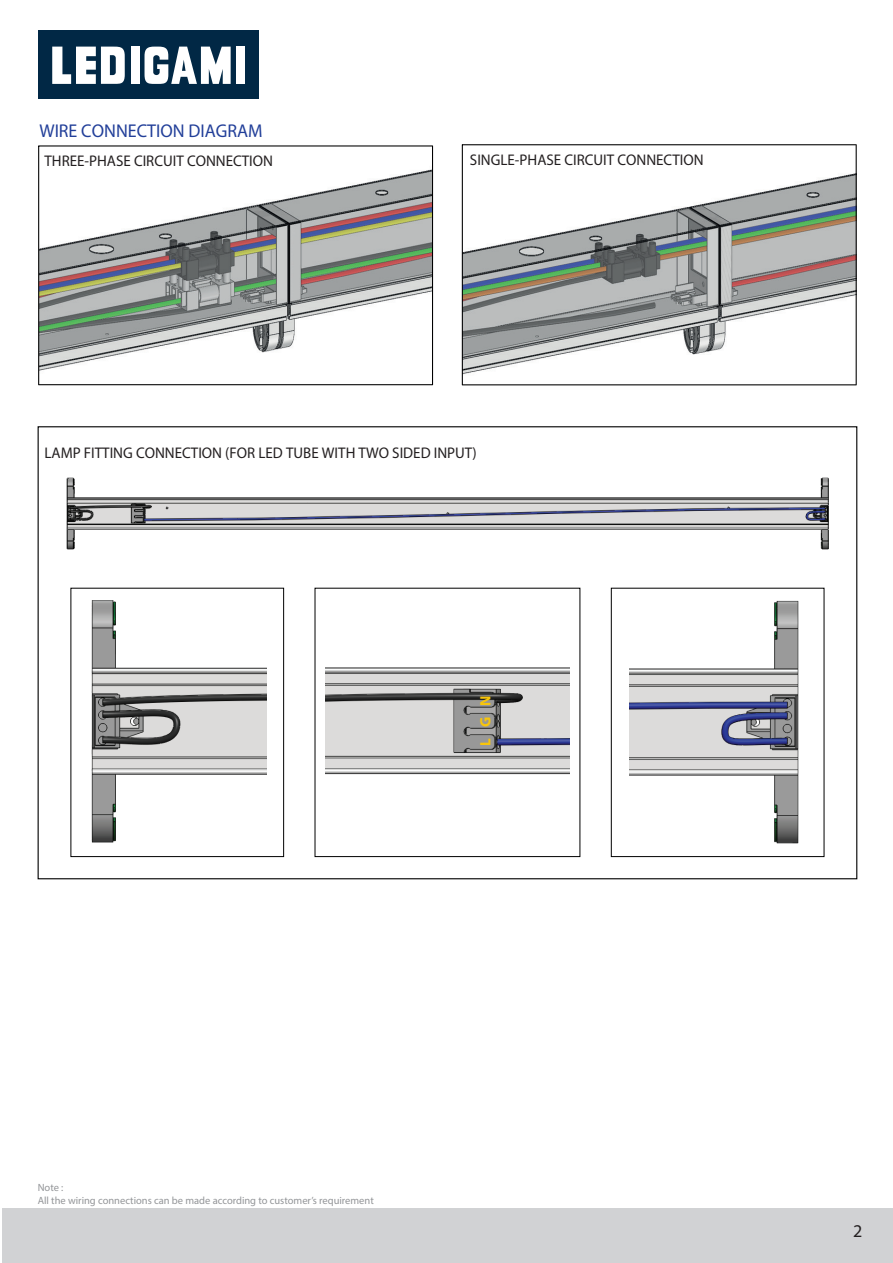
<style>
.page{position:relative;width:893px;height:1263px;background:#fff}
.page>*{position:absolute;margin:0;border:0;box-sizing:border-box;transform-origin:0 0}
.t1{font:18.6px "Myriad Pro";color:#223f99}
.t2{font:18px "Myriad Pro";color:#231f20}
.t3{font:15.45px "Myriad Pro";color:#231f20}
.t4{font:700 15px "Myriad";color:#f9c609}
.t5{font:10.5px/12.8px "Myriad Pro";color:#939598}
</style>
<div class="page">
<div style="left:2px;top:1208px;width:891px;height:55px;background:#d1d2d4"></div>
<svg style="left:38px;top:145px;width:395px;height:240px"></svg>
<svg style="left:462px;top:144px;width:395px;height:241px"></svg>
<img style="left:66px;top:477px;width:763px;height:73px">
<img style="left:326px;top:667px;width:243px;height:108px">
<div style="left:611px;top:588px;width:213px;height:269px;border:1px solid #000"></div>
<img style="left:630px;top:600px;width:169px;height:244px">
<div style="left:71px;top:588px;width:213px;height:269px;border:1px solid #000"></div>
<img style="left:91px;top:600px;width:175px;height:243px">
<div style="left:38px;top:30px;width:220px;height:69px;background:#012845"></div>
<svg style="left:52px;top:46px;width:73px;height:38px"></svg>
<div style="left:131px;top:47px;width:9px;height:37px;background:#fff"></div>
<div style="left:236px;top:47px;width:9px;height:37px;background:#fff"></div>
<svg style="left:145px;top:47px;width:86px;height:37px"></svg>
<p class="t1" style="left:39px;top:119px;width:225px">WIRE CONNECTION DIAGRAM</p>
<p class="t3" style="left:44px;top:151px;width:230px">THREE-PHASE CIRCUIT CONNECTION</p>
<p class="t3" style="left:470px;top:150px;width:235px">SINGLE-PHASE CIRCUIT CONNECTION</p>
<p class="t3" style="left:44px;top:443px;width:434px">LAMP FITTING CONNECTION (FOR LED TUBE WITH TWO SIDED INPUT)</p>
<p class="t4" style="left:478px;top:746px;width:53px;rotate:-90deg">L G N</p>
<p class="t5" style="left:38px;top:1181px;width:338px">Note :<br>All the wiring connections can be made according to customer’s requirement</p>
<p class="t2" style="left:853px;top:1220px;width:11px">2</p>
</div>
